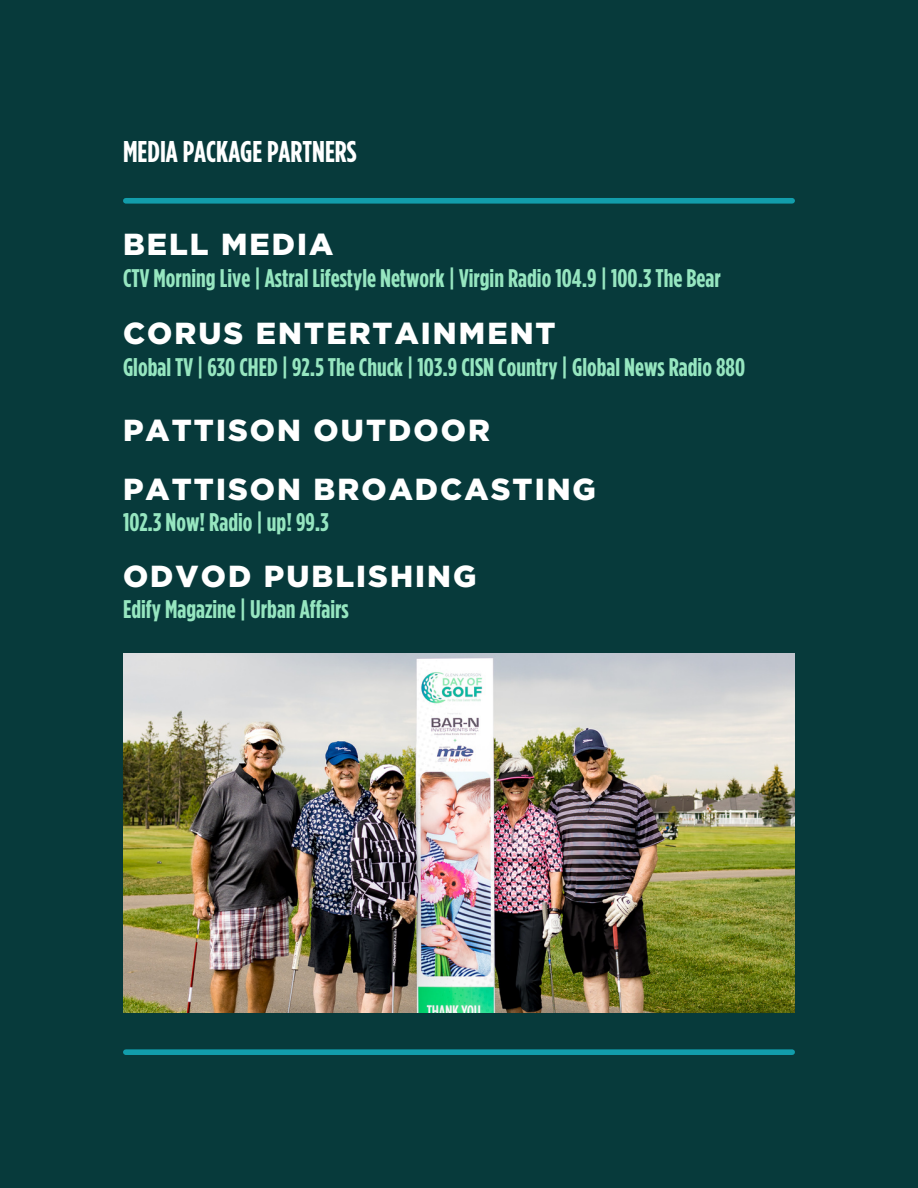
<style>
.page{position:relative;width:918px;height:1188px;background:#073a3b}
.page>*{position:absolute;margin:0;border:0;box-sizing:border-box;transform-origin:0 0}
.t1{font:900 30.45px/59.2px "Gotham";letter-spacing:.07em;color:#fff}
.t2{font:700 30px "Gotham Condensed";color:#fff}
.t3{font:700 25.5px "Gotham Condensed";color:#96e6c0}
</style>
<div class="page">
<div style="left:126px;top:1049px;width:666px;height:6px;background:#129dab"></div>
<div style="left:126px;top:198px;width:666px;height:6px;background:#129dab"></div>
<img style="left:123px;top:654px;width:672px;height:359px">
<p class="t2" style="left:123px;top:135px;width:235px">MEDIA PACKAGE PARTNERS</p>
<p class="t1" style="left:123px;top:214px;width:212px">BELL MEDIA</p>
<p class="t3" style="left:123px;top:264px;width:599px">CTV Morning Live | Astral Lifestyle Network | Virgin Radio 104.9 | 100.3 The Bear</p>
<p class="t1" style="left:123px;top:303px;width:434px">CORUS ENTERTAINMENT</p>
<p class="t3" style="left:123px;top:353px;width:624px">Global TV | 630 CHED | 92.5 The Chuck | 103.9 CISN Country | Global News Radio 880</p>
<p class="t1" style="left:123px;top:399px;width:475px">PATTISON OUTDOOR<br>PATTISON BROADCASTING</p>
<p class="t3" style="left:123px;top:508px;width:207px">102.3 Now! Radio | up! 99.3</p>
<p class="t1" style="left:123px;top:546px;width:355px">ODVOD PUBLISHING</p>
<p class="t3" style="left:123px;top:595px;width:227px">Edify Magazine | Urban Affairs</p>
</div>
